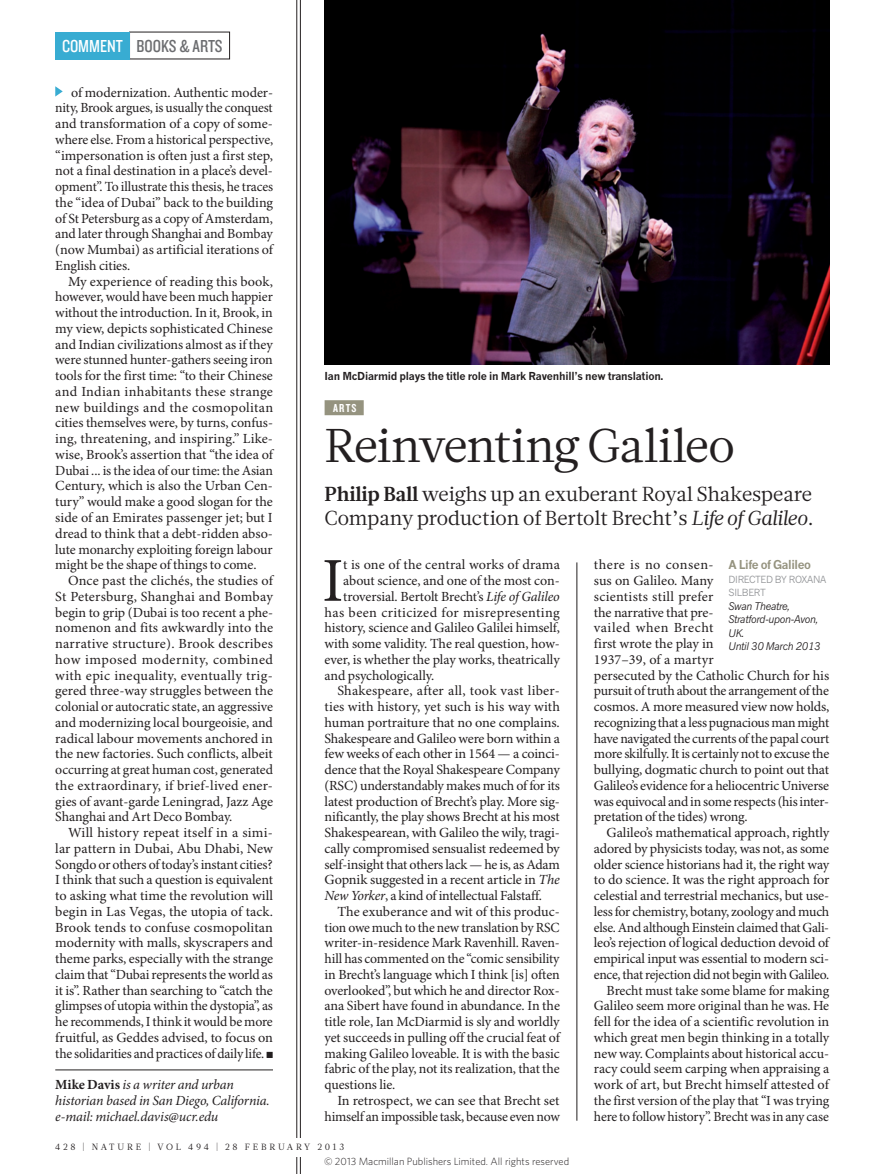
<style>
.page{position:relative;width:893px;height:1174px;background:#fff}
.page>*{position:absolute;margin:0;border:0;box-sizing:border-box;transform-origin:0 0}
.BODY_DROP_CAP{font:62.4px "Minion Pro";color:#231f20}
.BOOKS_HEAD_31{font:47.25px "Glosa Math";letter-spacing:-.025em;color:#231f20}
.BOOKS_INTRO{font:20.25px/23.7px "Glosa Math";color:#231f20}
.t1{font:18px "Knockout 29 Junior Ltweight";color:#6c6d70}
.t2{font:18px "Knockout 29 Junior Ltweight";color:#fff}
.BODY_INDENT{font:13.95px/15.8px "Minion Pro";letter-spacing:-.015em;color:#231f20;text-align:justify}
.BODY_DROP_CAP-2{font:13.95px "Minion Pro";letter-spacing:-.005em;color:#231f20}
.AUTHOR_DETAILS{font:italic 13.95px/15.8px "Minion Pro";letter-spacing:-.015em;color:#231f20}
.BODY_DROP_CAP-3{font:13.95px "Minion Pro";letter-spacing:.025em;color:#231f20}
.EMAIL{font:italic 13.95px "Minion Pro";letter-spacing:-.01em;color:#231f20}
.BOOK_TITLE{font:700 12px "News Gothic MTOT";letter-spacing:-.035em;color:#95937f}
.SUBJECT_STRAP{font:12px "Knockout 49 Liteweight";color:#fff}
.PIC_CAPTION{font:700 10.8px "News Gothic MTOT";letter-spacing:-.02em;color:#231f20}
.BOOK_DETAILS{font:italic 10.5px/13.5px "News Gothic MTOT";letter-spacing:-.035em;color:#231f20}
.t3{font:300 10.5px "Whitney";color:#231f20}
.BOOK_AUTHOR{font:9.75px/13.5px "News Gothic MTOT";letter-spacing:-.03em;color:#939598}
.t4{font:9px "Glosa Math";letter-spacing:.3em;color:#231f20}
.s1{font-weight:700;font-style:normal}
.s2{font-weight:700}
.s3{font-style:italic}
</style>
<div class="page">
<div style="left:325px;top:400px;width:39px;height:15px;background:#95937f"></div>
<hr style="left:55px;top:1069px;width:218px;height:1px;background:#231f20">
<img style="left:325px;top:0;width:504px;height:364px">
<hr style="left:300px;top:0;width:1px;height:1174px;background:#231f20">
<hr style="left:297px;top:0;width:1px;height:1174px;background:#231f20">
<div style="left:55px;top:1137px;width:362px;height:19px;background:#fff"></div>
<div style="left:55px;top:32px;width:75px;height:27px;background:#38acd2"></div>
<hr style="left:577px;top:562px;width:1px;height:558px;background:#231f20">
<svg style="left:55px;top:86px;width:8px;height:11px"></svg>
<p class="t2" style="left:62px;top:34px;width:62px">COMMENT</p>
<p class="t1" style="left:136px;top:34px;width:88px">BOOKS &amp; ARTS</p>
<p class="BODY_INDENT" style="left:55px;top:85px;width:219px;text-indent:16px">of modernization. Authentic moder&shy;nity, Brook argues, is usually the conquest and transformation of a copy of some&shy;where else. From a historical perspective, “impersonation is often just a first step, not a final destination in a place’s devel&shy;opment”. To illustrate this thesis, he traces the “idea of Dubai” back to the building of St Petersburg as a copy of Amsterdam, and later through Shanghai and Bombay (now Mumbai) as artificial iterations of English cities.</p>
<p class="BODY_INDENT" style="left:55px;top:274px;width:219px;text-indent:13px">My experience of reading this book, however, would have been much happier without the introduction. In it, Brook, in my view, depicts sophisticated Chinese and Indian civilizations almost as if they were stunned hunter-gathers seeing iron tools for the first time: “to their Chinese and Indian inhabitants these strange new buildings and the cosmopolitan cities themselves were, by turns, confus&shy;ing, threatening, and inspiring.” Like&shy;wise, Brook’s assertion that “the idea of Dubai ... is the idea of our time: the Asian Century, which is also the Urban Cen&shy;tury” would make a good slogan for the side of an Emirates passenger jet; but I dread to think that a debt-ridden abso&shy;lute monarchy exploiting foreign labour might be the shape of things to come.</p>
<p class="BODY_INDENT" style="left:55px;top:573px;width:219px;text-indent:13px">Once past the clichés, the studies of St Petersburg, Shanghai and Bombay begin to grip (Dubai is too recent a phe&shy;nomenon and fits awkwardly into the narrative structure). Brook describes how imposed modernity, combined with epic inequality, eventually trig&shy;gered three-way struggles between the colonial or autocratic state, an aggressive and modernizing local bourgeoisie, and radical labour movements anchored in the new factories. Such conflicts, albeit occurring at great human cost, generated the extraordinary, if brief-lived ener&shy;gies of avant-garde Leningrad, Jazz Age Shanghai and Art Deco Bombay.</p>
<p class="BODY_INDENT" style="left:55px;top:825px;width:219px;text-indent:13px">Will history repeat itself in a simi&shy;lar pattern in Dubai, Abu Dhabi, New Songdo or others of today’s instant cities?<br>I think that such a question is equivalent to asking what time the revolution will begin in Las Vegas, the utopia of tack.<br>Brook tends to confuse cosmopolitan modernity with malls, skyscrapers and theme parks, especially with the strange claim that “Dubai represents the world as it is”. Rather than searching to “catch the glimpses of utopia within the dystopia”, as he recommends, I think it would be more fruitful, as Geddes advised, to focus on the solidarities and practices of daily life. ■</p>
<p class="AUTHOR_DETAILS" style="left:55px;top:1077px;width:216px"><span class="s1">Mike Davis</span> is a writer and urban historian based in San Diego, California.</p>
<p class="EMAIL" style="left:55px;top:1107px;width:165px">e-mail: michael.davis@ucr.edu</p>
<p class="PIC_CAPTION" style="left:325px;top:369px;width:340px">Ian McDiarmid plays the title role in Mark Ravenhill’s new translation.</p>
<p class="SUBJECT_STRAP" style="left:333px;top:400px;width:25px">ARTS</p>
<p class="BOOKS_HEAD_31" style="left:325px;top:414px;width:412px">Reinventing Galileo</p>
<p class="BOOKS_INTRO" style="left:325px;top:482px;width:491px"><span class="s2">Philip Ball</span> weighs up an exuberant Royal Shakespeare<br>Company production of Bertolt Brecht’s <span class="s3">Life of Galileo</span>.</p>
<p class="BODY_DROP_CAP" style="left:322px;top:543px;width:23px">I</p>
<p class="BODY_DROP_CAP-2" style="left:343px;top:556px;width:218px">t is one of the central works of drama</p>
<p class="BODY_INDENT" style="left:594px;top:557px;width:237px;text-align:left">there is no consen-<br>sus on Galileo. Many<br>scientists still prefer<br>the narrative that pre-<br>vailed when Brecht<br>first wrote the play in<br>1937–39, of a martyr<br>persecuted by the Catholic Church for his pursuit of truth about the arrangement of the cosmos. A more measured view now holds, recognizing that a less pugnacious man might have navigated the currents of the papal court more skilfully. It is certainly not to excuse the bullying, dogmatic church to point out that Galileo’s evidence for a heliocentric Universe was equivocal and in some respects (his inter&shy;pretation of the tides) wrong.</p>
<p class="BODY_INDENT" style="left:594px;top:825px;width:237px;text-indent:13px">Galileo’s mathematical approach, rightly adored by physicists today, was not, as some older science historians had it, the right way to do science. It was the right approach for celestial and terrestrial mechanics, but use&shy;less for chemistry, botany, zoology and much else. And although Einstein claimed that Gali&shy;leo’s rejection of logical deduction devoid of empirical input was essential to modern sci&shy;ence, that rejection did not begin with Galileo.</p>
<p class="BODY_INDENT" style="left:594px;top:983px;width:237px;text-indent:13px">Brecht must take some blame for making Galileo seem more original than he was. He fell for the idea of a scientific revolution in which great men begin thinking in a totally new way. Complaints about historical accu&shy;racy could seem carping when appraising a work of art, but Brecht himself attested of the first version of the play that “I was trying here to follow history”. Brecht was in any case</p>
<p class="BOOK_TITLE" style="left:729px;top:557px;width:84px">A Life of Galileo</p>
<p class="BOOK_AUTHOR" style="left:729px;top:572px;width:99px">DIRECTED BY ROXANA<br>SILBERT</p>
<p class="BOOK_DETAILS" style="left:729px;top:599px;width:91px">Swan Theatre,<br>Stratford-upon-Avon,<br>UK.</p>
<p class="BOOK_DETAILS" style="left:729px;top:639px;width:94px">Until 30 March 2013</p>
<p class="BODY_DROP_CAP-2" style="left:343px;top:572px;width:218px">about science, and one of the most con-</p>
<p class="BODY_DROP_CAP-2" style="left:343px;top:588px;width:218px">troversial. Bertolt Brecht’s <span class="s3">Life of Galileo</span></p>
<p class="BODY_DROP_CAP-3" style="left:325px;top:603px;width:237px">has been criticized for misrepresenting</p>
<p class="BODY_DROP_CAP-2" style="left:325px;top:619px;width:237px">history, science and Galileo Galilei himself,</p>
<p class="BODY_DROP_CAP-2" style="left:325px;top:635px;width:237px">with some validity. The real question, how-</p>
<p class="BODY_DROP_CAP-2" style="left:325px;top:651px;width:237px">ever, is whether the play works, theatrically</p>
<p class="BODY_DROP_CAP-2" style="left:325px;top:666px;width:111px">and psychologically.</p>
<p class="BODY_INDENT" style="left:325px;top:683px;width:237px;text-indent:13px">Shakespeare, after all, took vast liber&shy;ties with history, yet such is his way with human portraiture that no one complains.<br>Shakespeare and Galileo were born within a few weeks of each other in 1564 — a coinci&shy;dence that the Royal Shakespeare Company (RSC) understandably makes much of for its latest production of Brecht’s play. More sig&shy;nificantly, the play shows Brecht at his most Shakespearean, with Galileo the wily, tragi&shy;cally compromised sensualist redeemed by self-insight that others lack — he is, as Adam Gopnik suggested in a recent article in <span class="s3">The New Yorker</span>, a kind of intellectual Falstaff.</p>
<p class="BODY_INDENT" style="left:325px;top:904px;width:237px;text-indent:13px">The exuberance and wit of this produc&shy;tion owe much to the new translation by RSC writer-in-residence Mark Ravenhill. Raven&shy;hill has commented on the “comic sensibility in Brecht’s language which I think [is] often overlooked”, but which he and director Rox&shy;ana Sibert have found in abundance. In the title role, Ian McDiarmid is sly and worldly yet succeeds in pulling off the crucial feat of making Galileo loveable. It is with the basic fabric of the play, not its realization, that the questions lie.</p>
<p class="BODY_INDENT" style="left:325px;top:1093px;width:237px;text-align:right">In retrospect, we can see that Brecht set himself an impossible task, because even now</p>
<p class="t4" style="left:55px;top:1141px;width:290px">428 | NATURE | VOL 494 | 28 FEBRUARY 2013</p>
<p class="t3" style="left:324px;top:1154px;width:247px">© 2013 Macmillan Publishers Limited. All rights reserved</p>
</div>
